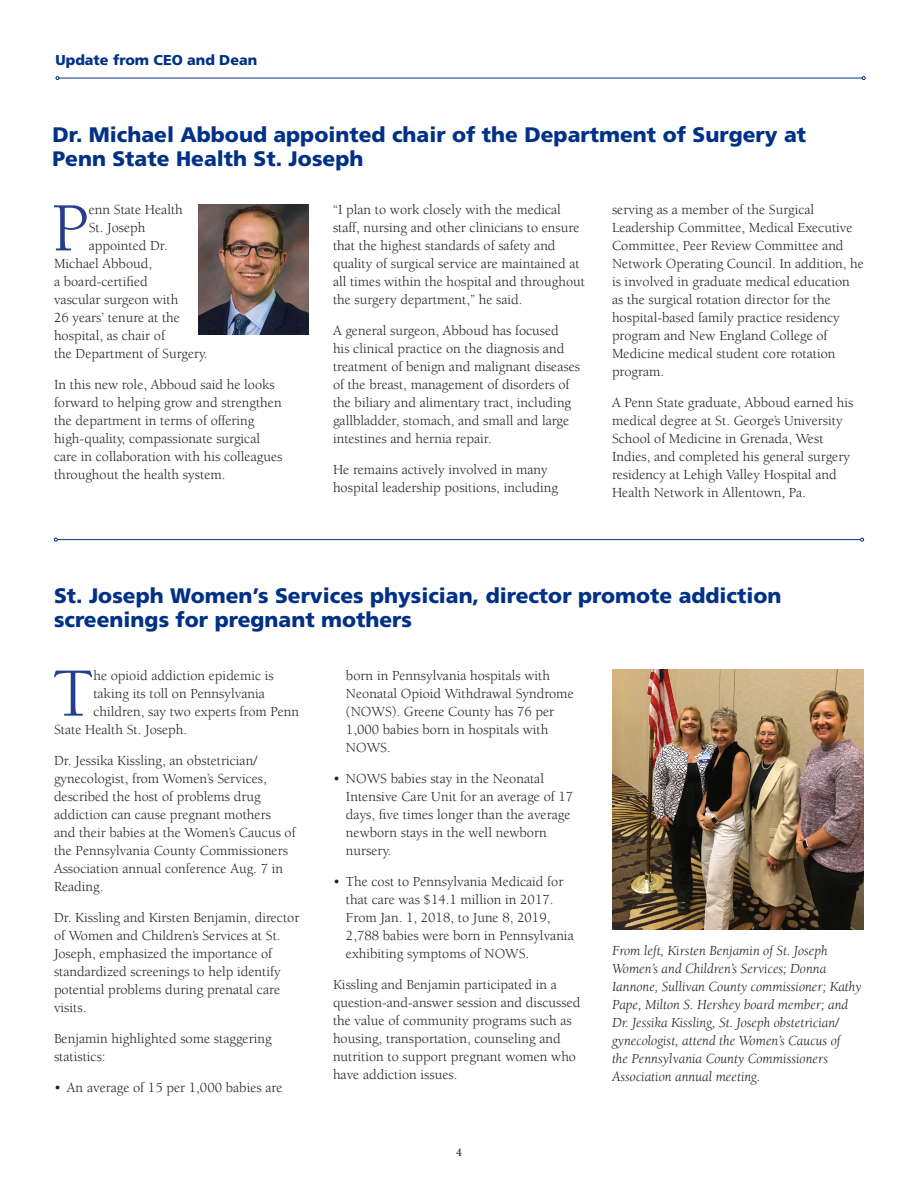
<style>
.page{position:relative;width:918px;height:1188px;background:#fff}
.page>*{position:absolute;margin:0;border:0;box-sizing:border-box;transform-origin:0 0}
.t1{font:70.95px "Berkeley";color:#253f8e}
.t2{font:900 21px/24px "Frutiger";color:#003186}
.t3{font:14.25px/18px "Berkeley";color:#231f20}
.t4{font:italic 14.25px/18px "Berkeley";color:#231f20}
.t5{font:900 14.25px "Frutiger";color:#003186}
.t6{font:12px "Minion Pro";color:#231f20}
</style>
<div class="page">
<hr style="left:59px;top:78px;width:803px;height:1px;background:#003186">
<svg style="left:862px;top:76px;width:4px;height:4px"></svg>
<img style="left:612px;top:669px;width:252px;height:260px">
<hr style="left:57px;top:539px;width:804px;height:1px;background:#003186">
<svg style="left:54px;top:538px;width:4px;height:4px"></svg>
<svg style="left:860px;top:538px;width:4px;height:4px"></svg>
<img style="left:199px;top:204px;width:110px;height:130px">
<p class="t5" style="left:56px;top:52px;width:203px">Update from CEO and Dean</p>
<p class="t2" style="left:52px;top:123px;width:755px">Dr. Michael Abboud appointed chair of the Department of Surgery at<br>Penn State Health St. Joseph</p>
<p class="t1" style="left:52px;top:191px;width:38px">P</p>
<p class="t3" style="left:89px;top:201px;width:96px">enn State Health</p>
<p class="t3" style="left:612px;top:201px;width:254px">serving as a member of the Surgical Leadership Committee, Medical Executive Committee, Peer Review Committee and Network Operating Council. In addition, he is involved in graduate medical education as the surgical rotation director for the hospital-based family practice residency program and New England College of Medicine medical student core rotation program.</p>
<p class="t3" style="left:612px;top:394px;width:243px">A Penn State graduate, Abboud earned his medical degree at St. George’s University School of Medicine in Grenada, West Indies, and completed his general surgery residency at Lehigh Valley Hospital and Health Network in Allentown, Pa.</p>
<p class="t3" style="left:333px;top:201px;width:254px">“I plan to work closely with the medical staff, nursing and other clinicians to ensure that the highest standards of safety and quality of surgical service are maintained at all times within the hospital and throughout the surgery department,” he said.</p>
<p class="t3" style="left:333px;top:322px;width:249px">A general surgeon, Abboud has focused<br>his clinical practice on the diagnosis and treatment of benign and malignant diseases of the breast, management of disorders of the biliary and alimentary tract, including gallbladder, stomach, and small and large intestines and hernia repair.</p>
<p class="t3" style="left:333px;top:461px;width:227px">He remains actively involved in many hospital leadership positions, including</p>
<p class="t3" style="left:89px;top:219px;width:58px">St. Joseph</p>
<p class="t3" style="left:89px;top:237px;width:81px">appointed Dr.</p>
<p class="t3" style="left:54px;top:255px;width:100px">Michael Abboud,</p>
<p class="t3" style="left:54px;top:273px;width:95px">a board-certified</p>
<p class="t3" style="left:54px;top:291px;width:126px">vascular surgeon with</p>
<p class="t3" style="left:54px;top:309px;width:127px">26 years’ tenure at the</p>
<p class="t3" style="left:54px;top:327px;width:113px">hospital, as chair of</p>
<p class="t3" style="left:54px;top:345px;width:155px">the Department of Surgery.</p>
<p class="t3" style="left:54px;top:376px;width:230px">In this new role, Abboud said he looks forward to helping grow and strengthen the department in terms of offering high-quality, compassionate surgical care in collaboration with his colleagues throughout the health system.</p>
<p class="t2" style="left:54px;top:584px;width:729px">St. Joseph Women’s Services physician, director promote addiction screenings for pregnant mothers</p>
<p class="t3" style="left:346px;top:666px;width:229px">born in Pennsylvania hospitals with<br>Neonatal Opioid Withdrawal Syndrome (NOWS). Greene County has 76 per<br>1,000 babies born in hospitals with<br>NOWS.</p>
<p class="t3" style="left:346px;top:769px;width:229px;text-indent:-13px">• NOWS babies stay in the Neonatal<br>Intensive Care Unit for an average of 17 days, five times longer than the average newborn stays in the well newborn nursery.</p>
<p class="t3" style="left:346px;top:872px;width:229px;text-indent:-13px">• The cost to Pennsylvania Medicaid for that care was $14.1 million in 2017.<br>From Jan. 1, 2018, to June 8, 2019, 2,788 babies were born in Pennsylvania exhibiting symptoms of NOWS.</p>
<p class="t3" style="left:333px;top:975px;width:249px">Kissling and Benjamin participated in a question-and-answer session and discussed the value of community programs such as housing, transportation, counseling and nutrition to support pregnant women who have addiction issues.</p>
<p class="t1" style="left:53px;top:656px;width:42px">T</p>
<p class="t3" style="left:93px;top:666px;width:182px">he opioid addiction epidemic is</p>
<p class="t3" style="left:93px;top:684px;width:173px">taking its toll on Pennsylvania</p>
<p class="t3" style="left:93px;top:702px;width:207px">children, say two experts from Penn</p>
<p class="t3" style="left:54px;top:720px;width:135px">State Health St. Joseph.</p>
<p class="t3" style="left:54px;top:751px;width:243px">Dr. Jessika Kissling, an obstetrician/ gynecologist, from Women’s Services, described the host of problems drug addiction can cause pregnant mothers and their babies at the Women’s Caucus of the Pennsylvania County Commissioners Association annual conference Aug. 7 in Reading.</p>
<p class="t3" style="left:54px;top:908px;width:247px">Dr. Kissling and Kirsten Benjamin, director of Women and Children’s Services at St.<br>Joseph, emphasized the importance of standardized screenings to help identify potential problems during prenatal care visits.</p>
<p class="t3" style="left:54px;top:1029px;width:219px">Benjamin highlighted some staggering statistics:</p>
<p class="t3" style="left:54px;top:1078px;width:230px">• An average of 15 per 1,000 babies are</p>
<p class="t4" style="left:612px;top:942px;width:251px">From left, Kirsten Benjamin of St. Joseph Women’s and Children’s Services; Donna Iannone, Sullivan County commissioner; Kathy Pape, Milton S. Hershey board member; and Dr. Jessika Kissling, St. Joseph obstetrician/ gynecologist, attend the Women’s Caucus of<br>the Pennsylvania County Commissioners Association annual meeting.</p>
<p class="t6" style="left:456px;top:1144px;width:7px">4</p>
</div>
